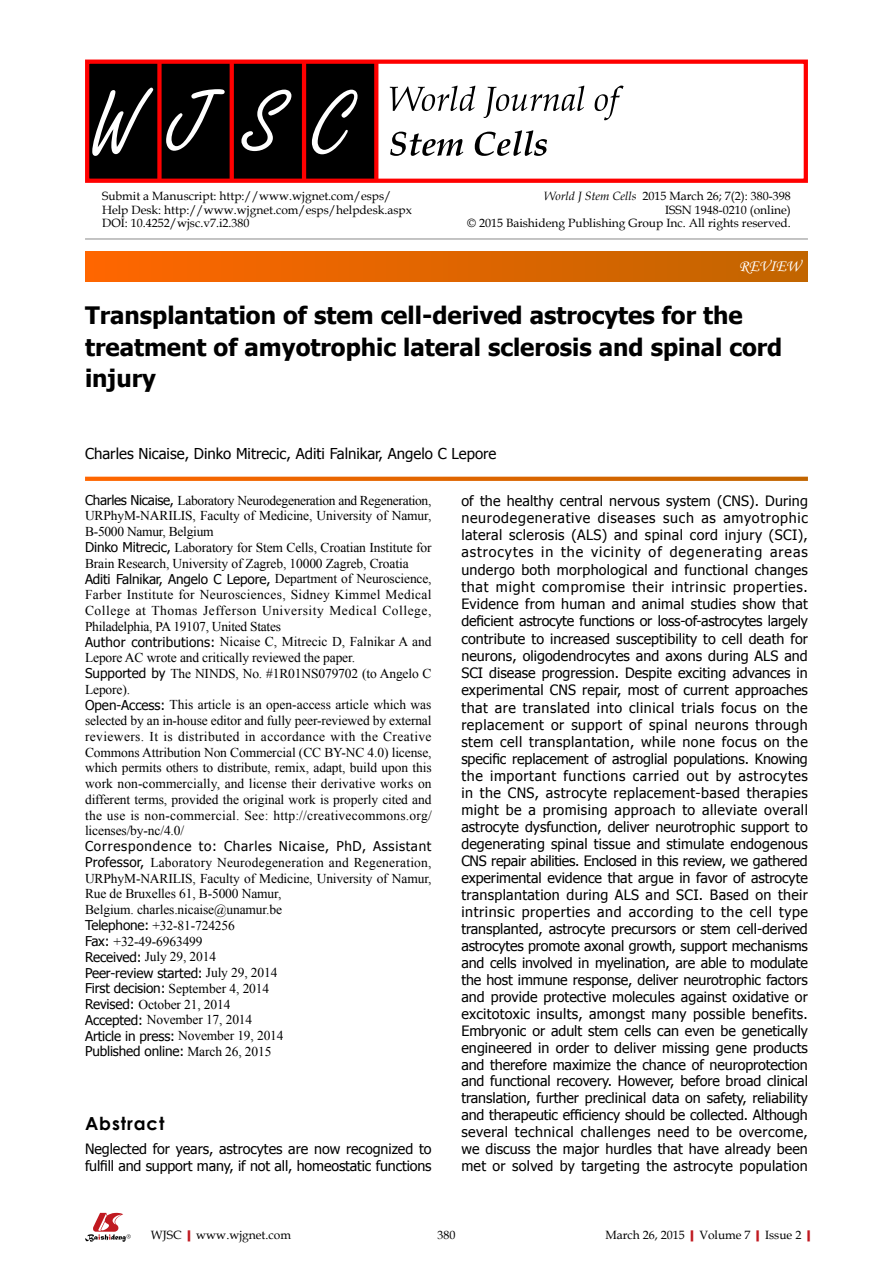
<style>
.page{position:relative;width:893px;height:1263px;background:#fff}
.page>*{position:absolute;margin:0;border:0;box-sizing:border-box;transform-origin:0 0}
.t1{font:700 24px/31.5px "Tahoma";color:#000}
.t2{font:700 18px "Century Gothic";letter-spacing:.05em;color:#000}
.t3{font:16.5px "Monotype Corsiva";color:#fff}
.t4{font:15px "Tahoma";color:#000}
.t5{font:14.25px/17.1px "Tahoma";letter-spacing:-.005em;color:#000}
.t6{font:13.5px/15.8px "Times New Roman";letter-spacing:-.01em;color:#000}
.t7{font:13.5px/15.8px "Tahoma";letter-spacing:-.01em;color:#000}
.t8{font:13.5px "Tahoma";letter-spacing:.05em;color:#000}
.t9{font:12px/13.5px "Book Antiqua";color:#000}
.s1{font-style:italic}
.s2{font-family:"Tahoma"}
.s3{font-family:"Times New Roman"}
.s4{font-weight:700;color:#c01920}
</style>
<div class="page">
<svg style="left:85px;top:1213px;width:46px;height:29px"></svg>
<div style="left:85px;top:252px;width:723px;height:29px;background:linear-gradient(to right,#f60,#c16500)"></div>
<hr style="left:85px;top:239px;width:723px;height:1px;background:#898989">
<div style="left:87px;top:61px;width:289px;height:121px;background:#000"></div>
<div style="left:157px;top:61px;width:5px;height:121px;background:#f00"></div>
<svg style="left:230px;top:65px;width:4px;height:113px"></svg>
<hr style="left:302px;top:61px;width:4px;height:121px;background:#f00">
<svg style="left:374px;top:65px;width:4px;height:113px"></svg>
<div style="left:85px;top:60px;width:723px;height:123px;border:4px solid #f00"></div>
<svg style="left:312px;top:90px;width:46px;height:64px"></svg>
<svg style="left:241px;top:90px;width:50px;height:61px"></svg>
<svg style="left:166px;top:89px;width:59px;height:62px"></svg>
<svg style="left:92px;top:88px;width:61px;height:68px"></svg>
<svg style="left:390px;top:86px;width:234px;height:34px"></svg>
<svg style="left:390px;top:130px;width:157px;height:26px"></svg>
<svg style="left:85px;top:477px;width:723px;height:4px;background:#e06805"></svg>
<p class="t9" style="left:102px;top:189px;width:311px">Submit a Manuscript: http://www.wjgnet.com/esps/<br>Help Desk: http://www.wjgnet.com/esps/helpdesk.aspx<br>DOI: 10.4252/wjsc.v7.i2.380</p>
<p class="t9" style="left:467px;top:189px;width:325px;text-align:right"><span class="s1">World J Stem Cells</span> 2015 March 26; 7(2): 380-398<br>ISSN 1948-0210 (online)<br>© 2015 Baishideng Publishing Group Inc. All rights reserved.</p>
<p class="t3" style="left:739px;top:256px;width:63px">REVIEW</p>
<h1 class="t1" style="left:85px;top:298px;width:699px">Transplantation of stem cell-derived astrocytes for the treatment of amyotrophic lateral sclerosis and spinal cord injury</h1>
<p class="t4" style="left:85px;top:444px;width:413px">Charles Nicaise, Dinko Mitrecic, Aditi Falnikar, Angelo C Lepore</p>
<p class="t6" style="left:85px;top:492px;width:348px"><span class="s2">Charles Nicaise,</span> Laboratory Neurodegeneration and Regeneration, URPhyM-NARILIS, Faculty of Medicine, University of Namur, B-5000 Namur, Belgium<br><span class="s2">Dinko Mitrecic,</span> Laboratory for Stem Cells, Croatian Institute for Brain Research, University of Zagreb, 10000 Zagreb, Croatia</p>
<p class="t7" style="left:85px;top:570px;width:348px">Aditi Falnikar, Angelo C Lepore, <span class="s3">Department of Neuroscience,</span></p>
<p class="t6" style="left:85px;top:586px;width:348px">Farber Institute for Neurosciences, Sidney Kimmel Medical College at Thomas Jefferson University Medical College, Philadelphia, PA 19107, United States<br><span class="s2">Author contributions:</span> Nicaise C, Mitrecic D, Falnikar A and Lepore AC wrote and critically reviewed the paper.<br><span class="s2">Supported by</span> The NINDS, No. #1R01NS079702 (to Angelo C Lepore).<br><span class="s2">Open-Access:</span> This article is an open-access article which was selected by an in-house editor and fully peer-reviewed by external reviewers. It is distributed in accordance with the Creative Commons Attribution Non Commercial (CC BY-NC 4.0) license, which permits others to distribute, remix, adapt, build upon this work non-commercially, and license their derivative works on different terms, provided the original work is properly cited and the use is non-commercial. See: http://creativecommons.org/ licenses/by-nc/4.0/</p>
<p class="t8" style="left:85px;top:837px;width:348px">Correspondence to: Charles Nicaise, PhD, Assistant</p>
<p class="t6" style="left:85px;top:854px;width:348px"><span class="s2">Professor,</span> Laboratory Neurodegeneration and Regeneration, URPhyM-NARILIS, Faculty of Medicine, University of Namur, Rue de Bruxelles 61, B-5000 Namur,<br>Belgium. charles.nicaise@unamur.be<br><span class="s2">Telephone:</span> +32-81-724256<br><span class="s2">Fax:</span> +32-49-6963499<br><span class="s2">Received:</span> July 29, 2014</p>
<p class="t7" style="left:85px;top:964px;width:194px">Peer-review started: <span class="s3">July 29, 2014</span></p>
<p class="t6" style="left:85px;top:980px;width:186px"><span class="s2">First decision:</span> September 4, 2014<br><span class="s2">Revised:</span> October 21, 2014<br><span class="s2">Accepted:</span> November 17, 2014</p>
<p class="t7" style="left:85px;top:1027px;width:200px">Article in press: <span class="s3">November 19, 2014<br></span>Published online: <span class="s3">March 26, 2015</span></p>
<p class="t2" style="left:85px;top:1109px;width:81px">Abstract</p>
<p class="t5" style="left:85px;top:1139px;width:348px">Neglected for years, astrocytes are now recognized to fulfill and support many, if not all, homeostatic functions</p>
<p class="t5" style="left:461px;top:491px;width:348px;text-align:justify">of the healthy central nervous system (CNS). During neurodegenerative diseases such as amyotrophic lateral sclerosis (ALS) and spinal cord injury (SCI), astrocytes in the vicinity of degenerating areas undergo both morphological and functional changes that might compromise their intrinsic properties.<br>Evidence from human and animal studies show that deficient astrocyte functions or loss-of-astrocytes largely contribute to increased susceptibility to cell death for neurons, oligodendrocytes and axons during ALS and SCI disease progression. Despite exciting advances in experimental CNS repair, most of current approaches that are translated into clinical trials focus on the replacement or support of spinal neurons through stem cell transplantation, while none focus on the specific replacement of astroglial populations. Knowing the important functions carried out by astrocytes in the CNS, astrocyte replacement-based therapies might be a promising approach to alleviate overall astrocyte dysfunction, deliver neurotrophic support to degenerating spinal tissue and stimulate endogenous CNS repair abilities. Enclosed in this review, we gathered experimental evidence that argue in favor of astrocyte transplantation during ALS and SCI. Based on their intrinsic properties and according to the cell type transplanted, astrocyte precursors or stem cell-derived astrocytes promote axonal growth, support mechanisms and cells involved in myelination, are able to modulate the host immune response, deliver neurotrophic factors and provide protective molecules against oxidative or excitotoxic insults, amongst many possible benefits.<br>Embryonic or adult stem cells can even be genetically engineered in order to deliver missing gene products and therefore maximize the chance of neuroprotection and functional recovery. However, before broad clinical translation, further preclinical data on safety, reliability and therapeutic efficiency should be collected. Although several technical challenges need to be overcome, we discuss the major hurdles that have already been met or solved by targeting the astrocyte population</p>
<p class="t9" style="left:151px;top:1227px;width:141px">WJSC<span class="s4">|</span>www.wjgnet.com</p>
<p class="t9" style="left:437px;top:1227px;width:19px">380</p>
<p class="t9" style="left:605px;top:1227px;width:212px">March 26, 2015<span class="s4">|</span>Volume 7<span class="s4">|</span>Issue 2<span class="s4">|</span></p>
</div>
